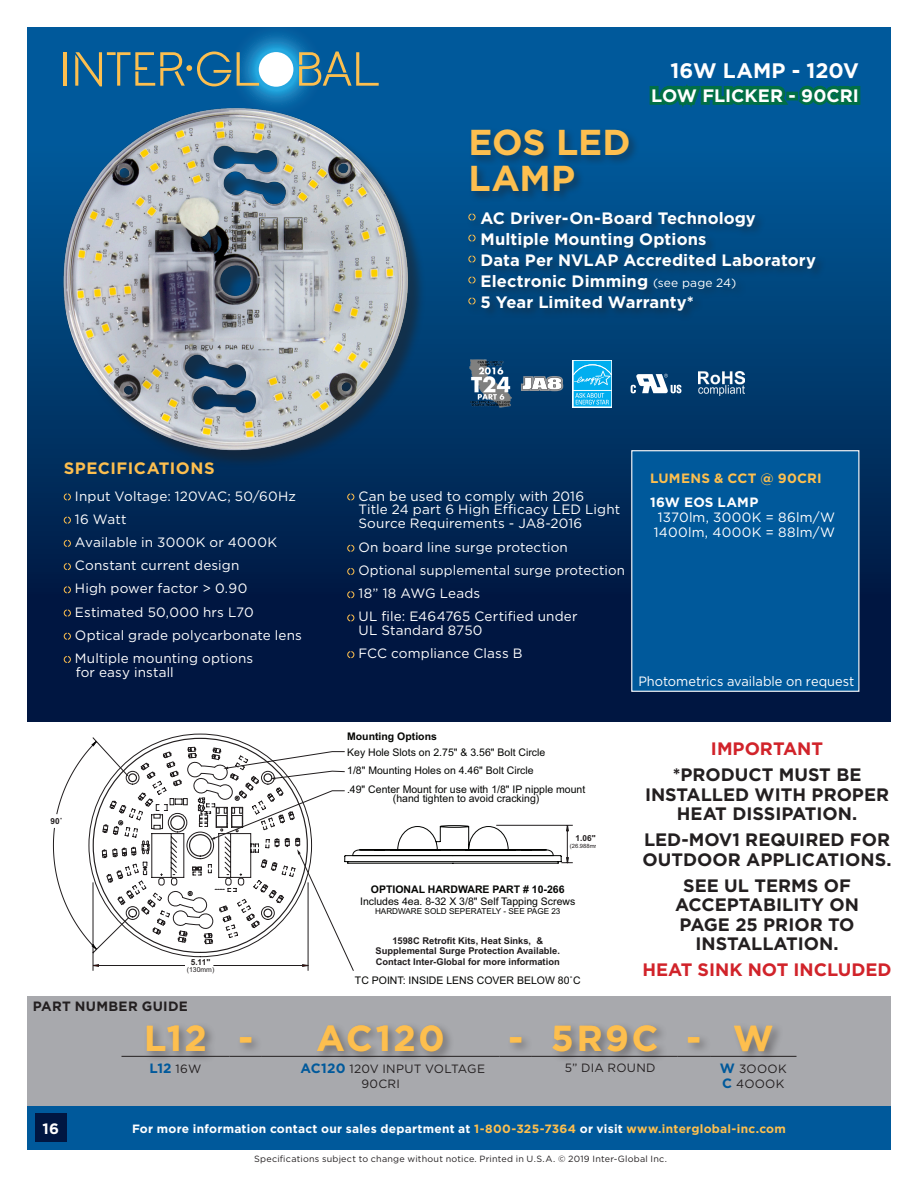
<style>
.page{position:relative;width:918px;height:1188px;background:#fff}
.page>*{position:absolute;margin:0;border:0;box-sizing:border-box;transform-origin:0 0}
.t1{font:700 36px "Gotham HTF";letter-spacing:.025em;color:#fdbf4f}
.t2{font:700 36px/36px "Gotham HTF";letter-spacing:-.005em;color:#fdbf4f}
.t3{font:700 21px "Gotham HTF";color:#fff}
.t4{font:700 18px/19.5px "Gotham HTF";color:#231f20;text-align:center}
.t5{font:700 18px "Gotham HTF";color:#d1232a}
.t6{font:700 18px "Gotham HTF";color:#fff}
.t7{font:700 16.5px "Gotham HTF";letter-spacing:.005em;color:#fff}
.t8{font:700 16.5px "Gotham HTF";letter-spacing:.03em;color:#fdbf4f}
.t9{font:700 15px "Gotham HTF";color:#fff}
.t10{font:13.5px/13.5px "Gotham HTF";letter-spacing:.01em;color:#fff}
.t11{font:13.5px "Gotham HTF";letter-spacing:.01em;color:#fff;scale:.95 1}
.t12{font:700 13.5px "Gotham HTF";letter-spacing:.02em;color:#fdbf4f}
.t13{font:700 13.5px "Gotham HTF";letter-spacing:.025em;color:#231f20}
.t14{font:700 13.5px "Gotham HTF";color:#00599b}
.t15{font:700 12px "Gotham HTF";letter-spacing:.02em;color:#fff}
.t16{font:12px/15px "Gotham HTF";letter-spacing:.02em;color:#231f20}
.t17{font:10.5px/18.5px "Arial";color:#040503}
.t18{font:700 10.5px "Arial";color:#040503}
.t19{font:700 9.3px/10.5px "Arial";color:#211d1e;text-align:center}
.t20{font:9px "Gotham HTF";letter-spacing:.025em;color:#231f20}
.t21{font:700 8.25px "Arial";color:#211d1e}
.t22{font:8.1px "Arial";color:#040503}
.t23{font:6.9px "Arial";color:#211d1e}
.t24{font:5.85px "Arial";color:#211d1e}
.s1{font-weight:400;font-size:12px}
.s2{font-weight:700}
.s3{font-weight:400;font-size:12px;color:#231f20}
.s4{font-weight:700;font-size:13.5px;color:#00599b}
.s5{color:#fdbf4f}
</style>
<div class="page">
<div style="left:27px;top:27px;width:864px;height:694px;background:linear-gradient(to bottom,#0064a8,#000f35)"></div>
<div style="left:27px;top:997px;width:864px;height:112px;background:#a8a9ad"></div>
<div style="left:27px;top:1106px;width:864px;height:43px;background:#00599b"></div>
<div style="left:36px;top:1113px;width:30px;height:29px;background:#001641"></div>
<svg style="left:53px;top:744px;width:39px;height:203px"></svg>
<svg style="left:92px;top:741px;width:481px;height:230px"></svg>
<svg style="left:647px;top:74px;width:214px;height:44px"></svg>
<div style="left:851px;top:86px;width:9px;height:19px;border:6px solid #016f45"></div>
<hr style="left:64px;top:52px;width:3px;height:34px;background:#fdbf4f">
<svg style="left:75px;top:27px;width:304px;height:67px"></svg>
<div style="left:631px;top:450px;width:228px;height:242px;background:#00599b;border:1px solid #fff"></div>
<svg style="left:64px;top:493px;width:7px;height:8px"></svg>
<svg style="left:64px;top:517px;width:7px;height:7px"></svg>
<svg style="left:64px;top:540px;width:7px;height:7px"></svg>
<svg style="left:64px;top:563px;width:7px;height:7px"></svg>
<svg style="left:64px;top:586px;width:7px;height:7px"></svg>
<svg style="left:64px;top:610px;width:7px;height:7px"></svg>
<svg style="left:64px;top:633px;width:7px;height:7px"></svg>
<svg style="left:64px;top:656px;width:7px;height:7px"></svg>
<svg style="left:347px;top:493px;width:7px;height:8px"></svg>
<svg style="left:347px;top:545px;width:7px;height:7px"></svg>
<svg style="left:347px;top:568px;width:7px;height:7px"></svg>
<svg style="left:347px;top:591px;width:7px;height:7px"></svg>
<svg style="left:347px;top:614px;width:7px;height:7px"></svg>
<svg style="left:347px;top:651px;width:7px;height:7px"></svg>
<div style="left:469px;top:127px;width:171px;height:76px;background:#231f20;opacity:.45"></div>
<div style="left:466px;top:209px;width:360px;height:112px;background:#231f20;opacity:.45"></div>
<svg style="left:468px;top:214px;width:8px;height:7px"></svg>
<svg style="left:468px;top:235px;width:8px;height:7px"></svg>
<svg style="left:468px;top:256px;width:8px;height:7px"></svg>
<svg style="left:468px;top:277px;width:8px;height:7px"></svg>
<svg style="left:468px;top:298px;width:8px;height:7px"></svg>
<div style="left:66px;top:111px;width:360px;height:358px;background:#231f20;opacity:.5"></div>
<img style="left:59px;top:94px;width:351px;height:384px">
<hr style="left:122px;top:1056px;width:108px;height:1px;background:#231f20">
<hr style="left:710px;top:1056px;width:86px;height:1px;background:#231f20">
<div style="left:144px;top:1021px;width:640px;height:43px;background:#231f20;opacity:.45"></div>
<svg style="left:631px;top:374px;width:50px;height:19px"></svg>
<svg style="left:573px;top:360px;width:39px;height:47px"></svg>
<div style="left:574px;top:391px;width:37px;height:15px;background:#00aeef"></div>
<svg style="left:574px;top:361px;width:37px;height:44px"></svg>
<img style="left:699px;top:371px;width:46px;height:25px">
<img style="left:470px;top:359px;width:41px;height:50px">
<svg style="left:521px;top:376px;width:42px;height:15px"></svg>
<p class="t3" style="left:670px;top:58px;width:190px">16W LAMP - 120V</p>
<p class="t6" style="left:651px;top:85px;width:209px">LOW FLICKER - 90CRI</p>
<p class="t2" style="left:468px;top:124px;width:164px">EOS LED<br>LAMP</p>
<p class="t7" style="left:481px;top:208px;width:277px">AC Driver-On-Board Technology</p>
<p class="t7" style="left:481px;top:229px;width:227px">Multiple Mounting Options</p>
<p class="t7" style="left:481px;top:250px;width:337px">Data Per NVLAP Accredited Laboratory</p>
<p class="t7" style="left:481px;top:271px;width:257px">Electronic Dimming <span class="s1">(see page 24)</span></p>
<p class="t7" style="left:481px;top:292px;width:215px">5 Year Limited Warranty*</p>
<p class="t8" style="left:64px;top:459px;width:152px">SPECIFICATIONS</p>
<p class="t10" style="left:75px;top:489px;width:223px">Input Voltage: 120VAC; 50/60Hz</p>
<p class="t10" style="left:75px;top:512px;width:53px">16 Watt</p>
<p class="t10" style="left:75px;top:535px;width:204px">Available in 3000K or 4000K</p>
<p class="t10" style="left:75px;top:558px;width:166px">Constant current design</p>
<p class="t10" style="left:75px;top:582px;width:174px">High power factor &gt; 0.90</p>
<p class="t10" style="left:75px;top:605px;width:180px">Estimated 50,000 hrs L70</p>
<p class="t10" style="left:75px;top:628px;width:229px">Optical grade polycarbonate lens</p>
<p class="t10" style="left:75px;top:651px;width:180px">Multiple mounting options for easy install</p>
<p class="t21" style="left:51px;top:816px;width:13px">90˚</p>
<p class="t21" style="left:191px;top:958px;width:21px">5.11"</p>
<p class="t23" style="left:187px;top:967px;width:29px">(130mm)</p>
<p class="t13" style="left:33px;top:998px;width:157px">PART NUMBER GUIDE</p>
<p class="t10" style="left:358px;top:489px;width:263px">Can be used to comply with 2016<br>Title 24 part 6 High Efficacy LED Light<br>Source Requirements - JA8-2016</p>
<p class="t10" style="left:358px;top:540px;width:211px">On board line surge protection</p>
<p class="t10" style="left:358px;top:563px;width:268px">Optional supplemental surge protection</p>
<p class="t10" style="left:358px;top:587px;width:123px">18” 18 AWG Leads</p>
<p class="t10" style="left:358px;top:610px;width:221px">UL file: E464765 Certified under<br>UL Standard 8750</p>
<p class="t10" style="left:358px;top:646px;width:166px">FCC compliance Class B</p>
<p class="t12" style="left:650px;top:471px;width:173px">LUMENS &amp; CCT @ 90CRI</p>
<p class="t10" style="left:650px;top:494px;width:187px;line-height:15px"><span class="s2">16W EOS LAMP<br></span>1370lm, 3000K = 86lm/W<br>1400lm, 4000K = 88lm/W</p>
<p class="t11" style="left:638px;top:673px;width:229px">Photometrics available on request</p>
<p class="t18" style="left:347px;top:731px;width:91px">Mounting Options</p>
<p class="t17" style="left:347px;top:744px;width:200px">Key Hole Slots on 2.75" &amp; 3.56" Bolt Circle</p>
<p class="t17" style="left:347px;top:762px;width:240px">1/8" Mounting Holes on 4.46" Bolt Circle<br>.49" Center Mount for use with 1/8" IP nipple mount</p>
<p class="t17" style="left:393px;top:790px;width:148px">(hand tighten to avoid cracking)</p>
<p class="t21" style="left:576px;top:833px;width:22px">1.06"</p>
<p class="t24" style="left:570px;top:844px;width:33px">(26.988mm)</p>
<p class="t17" style="left:360px;top:884px;width:217px;line-height:11.7px;text-align:center"><span class="s2">OPTIONAL HARDWARE PART # 10-266<br></span>Includes 4ea. 8-32 X 3/8" Self Tapping Screws</p>
<p class="t22" style="left:375px;top:908px;width:187px">HARDWARE SOLD SEPERATELY - SEE PAGE 23</p>
<p class="t19" style="left:376px;top:935px;width:186px">1598C Retrofit Kits, Heat Sinks, &amp;<br>Supplemental Surge Protection Available.<br>Contact Inter-Global for more information</p>
<p class="t17" style="left:355px;top:972px;width:227px">TC POINT: INSIDE LENS COVER BELOW 80˚C</p>
<p class="t5" style="left:711px;top:739px;width:114px">IMPORTANT</p>
<p class="t4" style="left:645px;top:765px;width:246px">*PRODUCT MUST BE<br>INSTALLED WITH PROPER<br>HEAT DISSIPATION.</p>
<p class="t4" style="left:643px;top:830px;width:250px;text-align:left">LED-MOV1 REQUIRED FOR<br>OUTDOOR APPLICATIONS.</p>
<p class="t4" style="left:675px;top:875px;width:185px">SEE UL TERMS OF<br>ACCEPTABILITY ON<br>PAGE 25 PRIOR TO<br>INSTALLATION.</p>
<p class="t5" style="left:643px;top:960px;width:251px">HEAT SINK NOT INCLUDED</p>
<p class="t1" style="left:144px;top:1017px;width:64px">L12</p>
<p class="t1" style="left:238px;top:1017px;width:16px">-</p>
<p class="t1" style="left:317px;top:1017px;width:130px">AC120</p>
<p class="t1" style="left:508px;top:1017px;width:16px">-</p>
<p class="t1" style="left:551px;top:1017px;width:109px">5R9C</p>
<p class="t1" style="left:687px;top:1017px;width:16px">-</p>
<p class="t1" style="left:733px;top:1017px;width:42px">W</p>
<p class="t9" style="left:43px;top:1120px;width:18px">16</p>
<p class="t14" style="left:149px;top:1060px;width:54px">L12 <span class="s3">16W</span></p>
<p class="t16" style="left:361px;top:1061px;width:125px;text-indent:-61px"><span class="s4">AC120</span> 120V INPUT VOLTAGE<br>90CRI</p>
<p class="t16" style="left:565px;top:1060px;width:92px">5” DIA ROUND</p>
<p class="t16" style="left:720px;top:1061px;width:68px"><span class="s4">W</span> 3OOOK<br><span class="s4">C</span> 4OOOK</p>
<p class="t15" style="left:132px;top:1121px;width:655px">For more information contact our sales department at <span class="s5">1-800-325-7364</span> or visit <span class="s5">www.interglobal-inc.com</span></p>
<p class="t20" style="left:254px;top:1154px;width:414px">Specifications subject to change without notice. Printed in U.S.A. © 2019 Inter-Global Inc.</p>
</div>
